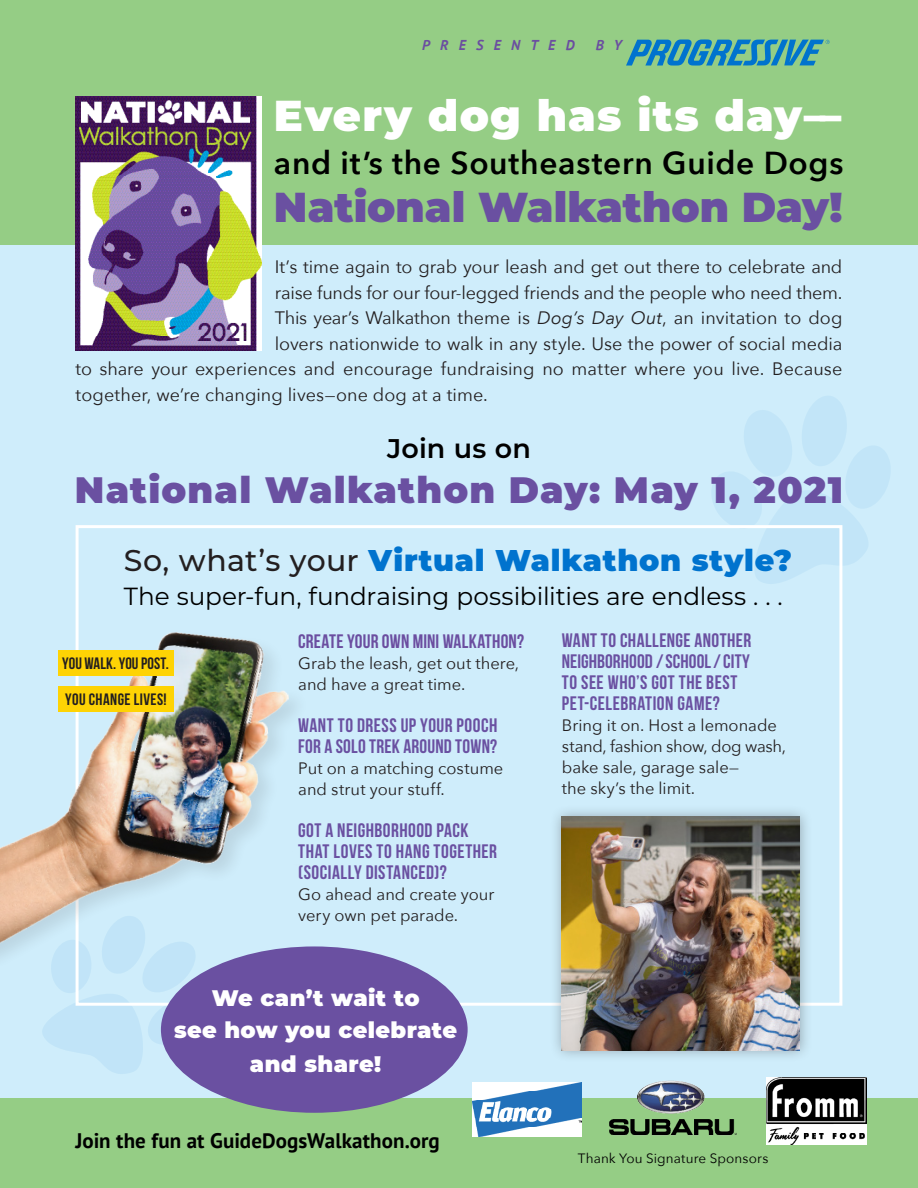
<style>
.page{position:relative;width:918px;height:1188px;background:#fff}
.page>*{position:absolute;margin:0;border:0;box-sizing:border-box;transform-origin:0 0}
.t1{font:900 43.2px "Montserrat";letter-spacing:.03em;color:#fff}
.t2{font:900 41.85px "Montserrat";color:#6a50a1}
.t3{font:900 36.75px "Montserrat";letter-spacing:.035em;color:#6a50a1}
.t4{font:600 31.65px "Avenir Next";letter-spacing:.02em;color:#000}
.t5{font:900 30px "Montserrat";letter-spacing:.025em;color:#0073ce}
.t6{font:600 27px "Montserrat";letter-spacing:.01em;color:#000}
.t7{font:24.75px "Montserrat";letter-spacing:-.005em;color:#000}
.t8{font:900 22.5px/31.5px "Montserrat";letter-spacing:.015em;color:#fff;text-align:center}
.t9{font:700 21px "PT Sans";letter-spacing:.005em;color:#000}
.t10{font:700 19.5px/21px "Bebas Neue";letter-spacing:.02em;color:#6a50a1}
.t11{font:700 19.5px "Bebas Neue";letter-spacing:.01em;color:#6b4ea0}
.t12{font:18px "Avenir Next";letter-spacing:-.005em;color:#231f20}
.t13{font:16.5px/21px "Avenir Next";color:#231f20}
.t14{font:700 16.5px "Bebas Neue";letter-spacing:.02em;color:#231f20}
.t15{font:italic 700 14.25px "PT Sans";letter-spacing:.71em;color:#6b4ea0}
.t16{font:13.5px "Avenir Next";letter-spacing:.01em;color:#000}
.s1{font-style:italic}
.s2{font-weight:500;color:#231f20}
</style>
<div class="page">
<div style="left:0;top:214px;width:918px;height:890px;background:#cfedfb"></div>
<div style="left:0;top:1098px;width:918px;height:90px;background:#95cd85"></div>
<svg style="left:42px;top:974px;width:150px;height:100px"></svg>
<svg style="left:712px;top:396px;width:178px;height:188px"></svg>
<div style="left:0;top:0;width:918px;height:245px;background:#95cd85"></div>
<div style="left:550px;top:804px;width:263px;height:259px;background:#231f20;opacity:.35"></div>
<img style="left:562px;top:817px;width:238px;height:233px">
<img style="left:0;top:613px;width:295px;height:335px">
<svg style="left:626px;top:39px;width:204px;height:27px"></svg>
<div style="left:58px;top:650px;width:116px;height:26px;background:#fed304"></div>
<div style="left:58px;top:686px;width:116px;height:25px;background:#fed304"></div>
<img style="left:472px;top:1082px;width:110px;height:55px">
<img style="left:609px;top:1080px;width:128px;height:56px">
<div style="left:161px;top:946px;width:307px;height:167px;background:#6a50a1;border-radius:50%"></div>
<svg style="left:766px;top:1077px;width:99px;height:46px"></svg>
<img style="left:767px;top:1078px;width:99px;height:67px">
<img style="left:76px;top:96px;width:185px;height:254px">
<p class="t15" style="left:422px;top:36px;width:154px">PRESENTED</p>
<p class="t15" style="left:596px;top:36px;width:28px">B Y</p>
<p class="t1" style="left:274px;top:83px;width:569px">Every dog has its day––</p>
<p class="t4" style="left:274px;top:136px;width:571px">and it’s the Southeastern Guide Dogs</p>
<p class="t2" style="left:274px;top:176px;width:570px">National Walkathon Day!</p>
<p class="t12" style="left:275px;top:252px;width:569px">It’s time again to grab your leash and get out there to celebrate and</p>
<p class="t12" style="left:275px;top:277px;width:569px">raise funds for our four-legged friends and the people who need them.</p>
<p class="t12" style="left:275px;top:303px;width:569px">This year’s Walkathon theme is <span class="s1">Dog’s Day Out</span>, an invitation to dog</p>
<p class="t12" style="left:275px;top:328px;width:569px">lovers nationwide to walk in any style. Use the power of social media</p>
<p class="t12" style="left:76px;top:354px;width:768px">to share your experiences and encourage fundraising no matter where you live. Because</p>
<p class="t12" style="left:76px;top:379px;width:414px">together, we’re changing lives—one dog at a time.</p>
<p class="t6" style="left:387px;top:430px;width:145px">Join us on</p>
<p class="t3" style="left:75px;top:462px;width:770px">National Walkathon Day: May 1, 2021</p>
<p class="t5" style="left:124px;top:538px;width:670px"><span class="s2">So, what’s your</span> Virtual Walkathon style?</p>
<p class="t7" style="left:124px;top:579px;width:660px">The super-fun, fundraising possibilities are endless . . .</p>
<p class="t10" style="left:562px;top:629px;width:191px">WANT TO CHALLENGE ANOTHER<br>NEIGHBORHOOD / SCHOOL / CITY<br>TO SEE WHO’S GOT THE BEST<br>PET-CELEBRATION GAME?</p>
<p class="t13" style="left:562px;top:714px;width:226px">Bring it on. Host a lemonade stand, fashion show, dog wash, bake sale, garage sale—<br>the sky’s the limit.</p>
<p class="t11" style="left:298px;top:631px;width:227px">CREATE YOUR OWN MINI WALKATHON?</p>
<p class="t13" style="left:298px;top:652px;width:222px">Grab the leash, get out there, and have a great time.</p>
<p class="t10" style="left:298px;top:715px;width:201px">WANT TO DRESS UP YOUR POOCH<br>FOR A SOLO TREK AROUND TOWN?</p>
<p class="t13" style="left:298px;top:757px;width:207px">Put on a matching costume and strut your stuff.</p>
<p class="t10" style="left:298px;top:820px;width:200px">GOT A NEIGHBORHOOD PACK<br>THAT LOVES TO HANG TOGETHER (SOCIALLY DISTANCED)?</p>
<p class="t13" style="left:298px;top:883px;width:198px">Go ahead and create your very own pet parade.</p>
<p class="t14" style="left:62px;top:654px;width:108px">YOU WALK. YOU POST.</p>
<p class="t14" style="left:65px;top:690px;width:103px">YOU CHANGE LIVES!</p>
<p class="t8" style="left:174px;top:981px;width:285px">We can’t wait to<br>see how you celebrate</p>
<p class="t8" style="left:250px;top:1047px;width:133px">and share!</p>
<p class="t9" style="left:76px;top:1126px;width:366px">Join the fun at GuideDogsWalkathon.org</p>
<p class="t16" style="left:578px;top:1147px;width:192px">Thank You Signature Sponsors</p>
</div>
